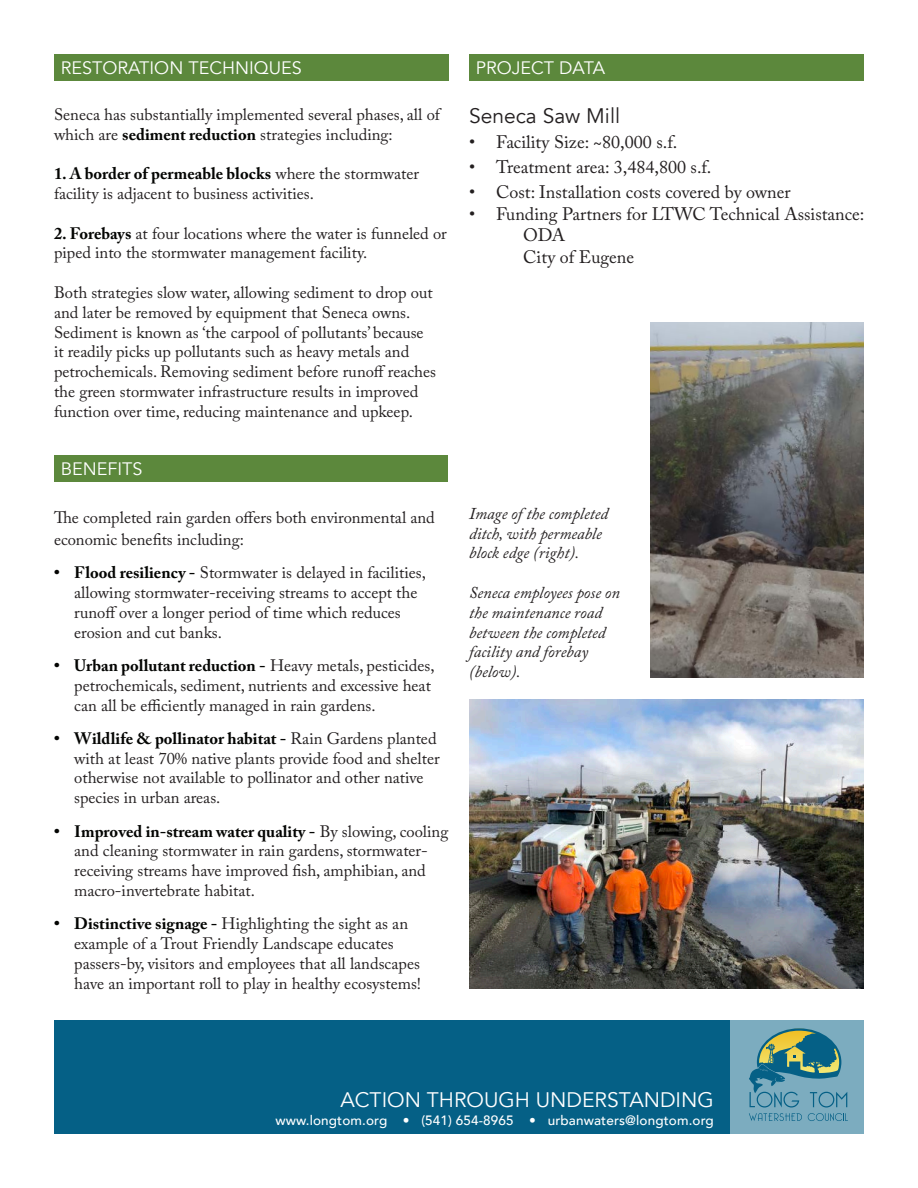
<style>
.page{position:relative;width:918px;height:1188px;background:#fff}
.page>*{position:absolute;margin:0;border:0;box-sizing:border-box;transform-origin:0 0}
.t1{font:21px "Avenir";color:#fff}
.t2{font:21px "Avenir";color:#231f20}
.t3{font:18px "Adobe Caslon Pro";color:#231f20}
.t4{font:18px "Avenir";color:#fff}
.t5{font:16.5px/19.8px "Adobe Caslon Pro";color:#231f20}
.t6{font:italic 16.5px/19.8px "Adobe Caslon Pro";color:#231f20}
.t7{font:500 13.5px "Avenir";letter-spacing:.01em;color:#fff}
.s1{font-weight:700;color:#040503}
</style>
<div class="page">
<div style="left:54px;top:54px;width:395px;height:27px;background:#5c883c"></div>
<div style="left:54px;top:1020px;width:810px;height:114px;background:#056086"></div>
<div style="left:730px;top:1020px;width:134px;height:114px;background:#7cacbf"></div>
<svg style="left:749px;top:1028px;width:99px;height:93px"></svg>
<div style="left:469px;top:54px;width:395px;height:27px;background:#5c883c"></div>
<img style="left:469px;top:700px;width:395px;height:289px">
<img style="left:650px;top:323px;width:214px;height:354px">
<div style="left:54px;top:455px;width:393px;height:27px;background:#5c883c"></div>
<p class="t4" style="left:61px;top:57px;width:243px">RESTORATION TECHNIQUES</p>
<p class="t5" style="left:54px;top:104px;width:388px">Seneca has substantially implemented several phases, all of which are <span class="s1">sediment reduction</span> strategies including:</p>
<p class="t5" style="left:54px;top:164px;width:367px"><span class="s1">1. A border of permeable blocks</span> where the stormwater facility is adjacent to business activities.</p>
<p class="t5" style="left:54px;top:223px;width:394px"><span class="s1">2. Forebays</span> at four locations where the water is funneled or piped into the stormwater management facility.</p>
<p class="t5" style="left:54px;top:282px;width:384px">Both strategies slow water, allowing sediment to drop out and later be removed by equipment that Seneca owns.<br>Sediment is known as ‘the carpool of pollutants’ because it readily picks up pollutants such as heavy metals and petrochemicals. Removing sediment before runoff reaches the green stormwater infrastructure results in improved function over time, reducing maintenance and upkeep.</p>
<p class="t4" style="left:61px;top:458px;width:83px">BENEFITS</p>
<p class="t5" style="left:54px;top:507px;width:382px;line-height:21.6px">The completed rain garden offers both environmental and economic benefits including:</p>
<p class="t5" style="left:74px;top:563px;width:353px;text-indent:-20px"><span class="s1">• Flood resiliency -</span> Stormwater is delayed in facilities, allowing stormwater-receiving streams to accept the runoff over a longer period of time which reduces erosion and cut banks.</p>
<p class="t5" style="left:74px;top:655px;width:362px;text-indent:-20px"><span class="s1">• Urban pollutant reduction -</span> Heavy metals, pesticides, petrochemicals, sediment, nutrients and excessive heat can all be efficiently managed in rain gardens.</p>
<p class="t5" style="left:74px;top:728px;width:367px;text-indent:-20px"><span class="s1">• Wildlife &amp; pollinator habitat -</span> Rain Gardens planted with at least 70% native plants provide food and shelter otherwise not available to pollinator and other native species in urban areas.</p>
<p class="t5" style="left:74px;top:821px;width:376px;text-indent:-20px"><span class="s1">• Improved in-stream water quality -</span> By slowing, cooling and cleaning stormwater in rain gardens, stormwater&shy;receiving streams have improved fish, amphibian, and macro-invertebrate habitat.</p>
<p class="t5" style="left:74px;top:914px;width:348px;text-indent:-20px"><span class="s1">• Distinctive signage -</span> Highlighting the sight as an example of a Trout Friendly Landscape educates passers-by, visitors and employees that all landscapes have an important roll to play in healthy ecosystems!</p>
<p class="t4" style="left:476px;top:57px;width:131px">PROJECT DATA</p>
<p class="t2" style="left:469px;top:103px;width:152px">Seneca Saw Mill</p>
<p class="t3" style="left:469px;top:131px;width:210px">• Facility Size: ~80,000 s.f.</p>
<p class="t3" style="left:469px;top:156px;width:244px">• Treatment area: 3,484,800 s.f.</p>
<p class="t3" style="left:469px;top:181px;width:323px">• Cost: Installation costs covered by owner</p>
<p class="t3" style="left:469px;top:203px;width:397px">• Funding Partners for LTWC Technical Assistance:</p>
<p class="t3" style="left:523px;top:225px;width:44px">ODA</p>
<p class="t3" style="left:523px;top:246px;width:112px">City of Eugene</p>
<p class="t6" style="left:469px;top:503px;width:141px">Image of the completed ditch, with permeable block edge (right).</p>
<p class="t6" style="left:469px;top:582px;width:152px">Seneca employees pose on the maintenance road between the completed facility and forebay (below).</p>
<p class="t1" style="left:340px;top:1087px;width:375px">ACTION THROUGH UNDERSTANDING</p>
<p class="t7" style="left:275px;top:1109px;width:440px">www.longtom.org • (541) 654-8965 • urbanwaters@longtom.org</p>
</div>
